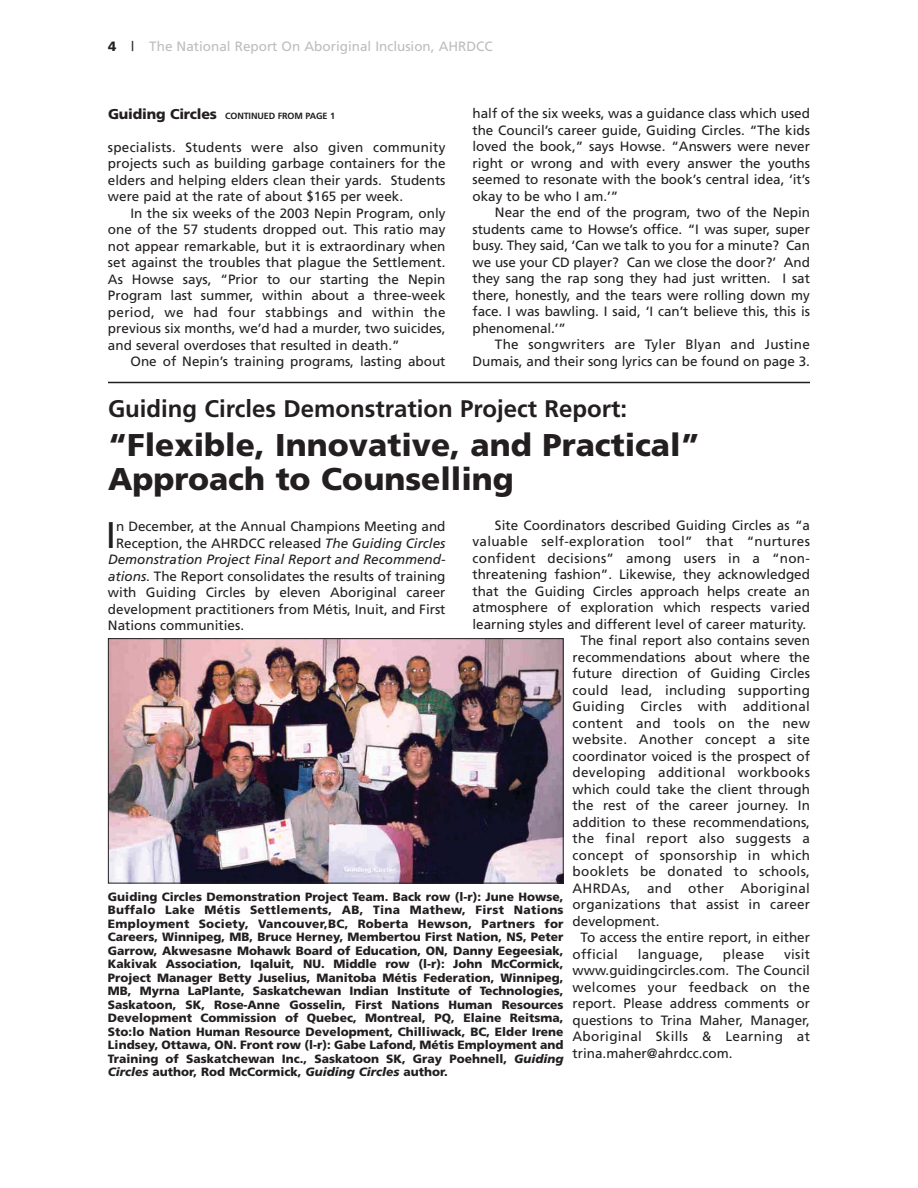
<style>
.page{position:relative;width:918px;height:1188px;background:#fff}
.page>*{position:absolute;margin:0;border:0;box-sizing:border-box;transform-origin:0 0}
.t1{font:37.2px "Frutiger";color:#231f20}
.t2{font:900 31.5px/34.5px "Frutiger";color:#231f20}
.t3{font:700 24px "Frutiger";color:#231f20}
.t4{font:13.5px/16.5px "Frutiger";color:#231f20;text-align:justify}
.t5{font:13.5px "Frutiger";letter-spacing:.02em;color:#231f20}
.t6{font:13.5px "Frutiger";color:#bbbdc0}
.t7{font:italic 13.5px "Frutiger";color:#231f20}
.t8{font:900 12px/13.5px "Frutiger";color:#231f20;text-align:justify}
.t9{font:700 9px "Frutiger";letter-spacing:-.01em;color:#231f20}
.s1{font-weight:900;color:#231f20}
.s2{color:#231f20}
.s3{font-weight:900;font-size:14.25px}
.s4{font-style:italic}
</style>
<div class="page">
<hr style="left:108px;top:382px;width:702px;height:1px;background:#231f20">
<img style="left:110px;top:640px;width:452px;height:242px">
<div style="left:108px;top:638px;width:456px;height:246px;border:1px solid #231f20"></div>
<p class="t6" style="left:108px;top:40px;width:386px"><span class="s1">4</span> <span class="s2">|</span> The National Report On Aboriginal Inclusion, AHRDCC</p>
<p class="t9" style="left:108px;top:112px;width:229px"><span class="s3">Guiding Circles</span> CONTINUED FROM PAGE 1</p>
<p class="t4" style="left:108px;top:140px;width:339px">specialists. Students were also given community projects such as building garbage containers for the elders and helping elders clean their yards. Students were paid at the rate of about $165 per week.</p>
<p class="t4" style="left:108px;top:206px;width:339px;text-indent:23px">In the six weeks of the 2003 Nepin Program, only one of the 57 students dropped out. This ratio may not appear remarkable, but it is extraordinary when set against the troubles that plague the Settlement.<br>As Howse says, “Prior to our starting the Nepin Program last summer, within about a three-week period, we had four stabbings and within the previous six months, we’d had a murder, two suicides, and several overdoses that resulted in death.”</p>
<p class="t4" style="left:130px;top:354px;width:317px">One of Nepin’s training programs, lasting about</p>
<p class="t4" style="left:472px;top:106px;width:339px">half of the six weeks, was a guidance class which used the Council’s career guide, Guiding Circles. “The kids loved the book,” says Howse. “Answers were never right or wrong and with every answer the youths seemed to resonate with the book’s central idea, ‘it’s okay to be who I am.’”</p>
<p class="t4" style="left:472px;top:205px;width:339px;text-indent:23px">Near the end of the program, two of the Nepin students came to Howse’s office. “I was super, super busy. They said, ‘Can we talk to you for a minute? Can we use your CD player? Can we close the door?’ And they sang the rap song they had just written. I sat there, honestly, and the tears were rolling down my face. I was bawling. I said, ‘I can’t believe this, this is phenomenal.’”</p>
<p class="t4" style="left:472px;top:337px;width:339px;text-align:right">The songwriters are Tyler Blyan and Justine<br>Dumais, and their song lyrics can be found on page 3.</p>
<h3 class="t3" style="left:108px;top:399px;width:521px">Guiding Circles Demonstration Project Report:</h3>
<h2 class="t2" style="left:108px;top:430px;width:593px">“Flexible, Innovative, and Practical”<br>Approach to Counselling</h2>
<h1 class="t1" style="left:106px;top:520px;width:12px">I</h1>
<p class="t4" style="left:116px;top:519px;width:331px">n December, at the Annual Champions Meeting and</p>
<p class="t4" style="left:495px;top:518px;width:317px">Site Coordinators described Guiding Circles as “a</p>
<p class="t5" style="left:472px;top:536px;width:339px">valuable self-exploration tool” that “nurtures</p>
<p class="t5" style="left:472px;top:553px;width:339px">confident decisions” among users in a “non-</p>
<p class="t4" style="left:472px;top:567px;width:339px">threatening fashion”. Likewise, they acknowledged</p>
<p class="t4" style="left:472px;top:584px;width:339px">that the Guiding Circles approach helps create an</p>
<p class="t4" style="left:472px;top:600px;width:339px">atmosphere of exploration which respects varied</p>
<p class="t4" style="left:472px;top:617px;width:335px">learning styles and different level of career maturity.</p>
<p class="t4" style="left:580px;top:633px;width:231px">The final report also contains seven</p>
<p class="t4" style="left:573px;top:650px;width:239px">recommendations about where the</p>
<p class="t4" style="left:573px;top:666px;width:239px">future direction of Guiding Circles</p>
<p class="t5" style="left:573px;top:685px;width:239px">could lead, including supporting</p>
<p class="t5" style="left:573px;top:701px;width:239px">Guiding Circles with additional</p>
<p class="t5" style="left:573px;top:718px;width:239px">content and tools on the new</p>
<p class="t5" style="left:573px;top:734px;width:239px">website. Another concept a site</p>
<p class="t4" style="left:573px;top:749px;width:239px">coordinator voiced is the prospect of</p>
<p class="t5" style="left:573px;top:767px;width:239px">developing additional workbooks</p>
<p class="t4" style="left:573px;top:782px;width:239px">which could take the client through</p>
<p class="t4" style="left:573px;top:798px;width:239px">the rest of the career journey. In</p>
<p class="t4" style="left:573px;top:815px;width:239px">addition to these recommendations,</p>
<p class="t5" style="left:573px;top:833px;width:239px">the final report also suggests a</p>
<p class="t5" style="left:573px;top:850px;width:239px">concept of sponsorship in which</p>
<p class="t5" style="left:573px;top:866px;width:239px">booklets be donated to schools,</p>
<p class="t5" style="left:573px;top:883px;width:239px">AHRDAs, and other Aboriginal</p>
<p class="t4" style="left:573px;top:897px;width:239px">organizations that assist in career</p>
<p class="t4" style="left:573px;top:914px;width:89px">development.</p>
<p class="t4" style="left:580px;top:930px;width:231px">To access the entire report, in either</p>
<p class="t5" style="left:573px;top:949px;width:47px">official</p>
<p class="t5" style="left:638px;top:949px;width:67px">language,</p>
<p class="t4" style="left:723px;top:947px;width:43px">please</p>
<p class="t4" style="left:116px;top:536px;width:331px">Reception, the AHRDCC released <span class="s4">The Guiding Circles</span></p>
<p class="t7" style="left:108px;top:554px;width:339px">Demonstration Project Final Report and Recommend-</p>
<p class="t4" style="left:108px;top:569px;width:339px"><span class="s4">ations</span>. The Report consolidates the results of training</p>
<p class="t4" style="left:108px;top:585px;width:339px">with Guiding Circles by eleven Aboriginal career</p>
<p class="t4" style="left:108px;top:602px;width:339px">development practitioners from Métis, Inuit, and First</p>
<p class="t4" style="left:108px;top:618px;width:138px">Nations communities.</p>
<p class="t8" style="left:108px;top:891px;width:457px">Guiding Circles Demonstration Project Team. Back row (l-r): June Howse, Buffalo Lake Métis Settlements, AB, Tina Mathew, First Nations Employment Society, Vancouver,BC, Roberta Hewson, Partners for Careers, Winnipeg, MB, Bruce Herney, Membertou First Nation, NS, Peter Garrow, Akwesasne Mohawk Board of Education, ON, Danny Eegeesiak, Kakivak Association, Iqaluit, NU. Middle row (l-r): John McCormick, Project Manager Betty Juselius, Manitoba Métis Federation, Winnipeg, MB, Myrna LaPlante, Saskatchewan Indian Institute of Technologies, Saskatoon, SK, Rose-Anne Gosselin, First Nations Human Resources Development Commission of Quebec, Montreal, PQ, Elaine Reitsma, Sto:lo Nation Human Resource Development, Chilliwack, BC, Elder Irene Lindsey, Ottawa, ON. Front row (l-r): Gabe Lafond, Métis Employment and Training of Saskatchewan Inc., Saskatoon SK, Gray Poehnell, <span class="s4">Guiding Circles</span> author, Rod McCormick, <span class="s4">Guiding Circles</span> author.</p>
<p class="t4" style="left:573px;top:947px;width:239px;text-indent:211px">visit www.guidingcircles.com. The Council welcomes your feedback on the report. Please address comments or questions to Trina Maher, Manager, Aboriginal Skills &amp; Learning at trina.maher@ahrdcc.com.</p>
</div>
